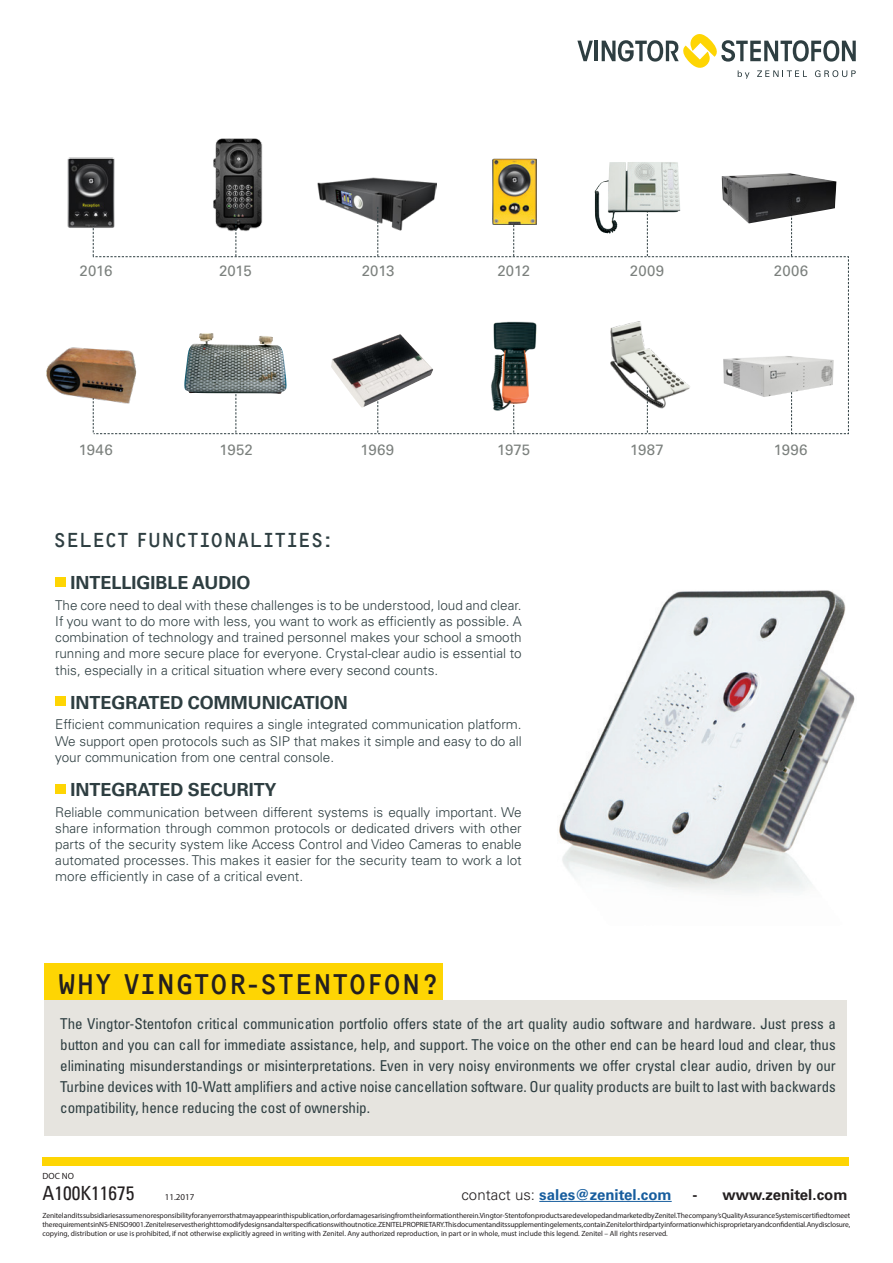
<style>
.page{position:relative;width:893px;height:1263px;background:#fff}
.page>*{position:absolute;margin:0;border:0;box-sizing:border-box;transform-origin:0 0}
.Heading_2{font:29.55px "OCRF Offc";color:#231f20}
.t1{font:21px "OCRF Offc";color:#2e3e41}
.Document_number{font:condensed 19.5px "Univers LT Std";color:#231f20}
.bubble_text{font:700 18px "Univers LT Std";color:#2e3e41}
.t2{font:condensed 15px/21px "Univers LT Std";letter-spacing:-.005em;color:#2e3e41;text-align:justify}
.Ingress{font:15px "Univers LT Std";letter-spacing:.01em;color:#7b807d}
.t3{font:700 15px "Univers LT Std";color:#175d9e}
.t4{font:700 15px "Univers LT Std";color:#231f20}
.bubble_text-2{font:300 13.5px/16.2px "Univers LT Std";color:#2e3e41;text-align:justify}
.Heading_2-2{font:9px "Myriad Pro";color:#231f20}
.Copyright{font:7.5px/9px "Myriad Pro";color:#231f20;text-align:justify}
.s1{font-weight:300;color:#231f20}
</style>
<div class="page">
<img style="left:559px;top:590px;width:296px;height:303px">
<div style="left:55px;top:577px;width:10px;height:9px;background:#fed503"></div>
<div style="left:55px;top:697px;width:10px;height:9px;background:#fed503"></div>
<div style="left:55px;top:784px;width:10px;height:9px;background:#fed503"></div>
<hr style="left:539px;top:1201px;width:133px;height:1px;background:#175d9e">
<svg style="left:577px;top:41px;width:16px;height:20px"></svg>
<hr style="left:595px;top:41px;width:3px;height:20px;background:#2e3e41">
<svg style="left:602px;top:34px;width:254px;height:45px"></svg>
<div style="left:43px;top:1157px;width:806px;height:9px;background:#fed503"></div>
<img style="left:213px;top:138px;width:50px;height:34px">
<svg style="left:93px;top:172px;width:756px;height:262px"></svg>
<img style="left:721px;top:173px;width:115px;height:50px">
<img style="left:723px;top:356px;width:111px;height:41px">
<img style="left:594px;top:162px;width:86px;height:72px">
<img style="left:481px;top:319px;width:63px;height:94px">
<img style="left:331px;top:334px;width:102px;height:74px">
<img style="left:46px;top:339px;width:96px;height:70px">
<img style="left:184px;top:333px;width:103px;height:61px">
<img style="left:594px;top:320px;width:116px;height:89px">
<img style="left:492px;top:158px;width:45px;height:66px">
<div style="left:45px;top:963px;width:398px;height:37px;background:#fed503"></div>
<div style="left:45px;top:1000px;width:802px;height:135px;background:#e6e4df"></div>
<img style="left:67px;top:157px;width:48px;height:71px">
<p class="Ingress" style="left:80px;top:262px;width:34px">2016</p>
<p class="Ingress" style="left:219px;top:262px;width:34px">2015</p>
<p class="Ingress" style="left:362px;top:262px;width:34px">2013</p>
<p class="Ingress" style="left:497px;top:262px;width:34px">2012</p>
<p class="Ingress" style="left:630px;top:262px;width:36px">2009</p>
<p class="Ingress" style="left:774px;top:262px;width:36px">2006</p>
<p class="Ingress" style="left:79px;top:441px;width:35px">1946</p>
<p class="Ingress" style="left:220px;top:441px;width:35px">1952</p>
<p class="Ingress" style="left:361px;top:441px;width:35px">1969</p>
<p class="Ingress" style="left:497px;top:441px;width:34px">1975</p>
<p class="Ingress" style="left:630px;top:441px;width:35px">1987</p>
<p class="Ingress" style="left:774px;top:441px;width:35px">1996</p>
<p class="t1" style="left:53px;top:527px;width:281px">SELECT FUNCTIONALITIES:</p>
<p class="bubble_text" style="left:70px;top:572px;width:181px">INTELLIGIBLE AUDIO</p>
<p class="bubble_text-2" style="left:55px;top:597px;width:468px">The core need to deal with these challenges is to be understood, loud and clear.<br>If you want to do more with less, you want to work as efficiently as possible. A combination of technology and trained personnel makes your school a smooth running and more secure place for everyone. Crystal-clear audio is essential to this, especially in a critical situation where every second counts.</p>
<p class="bubble_text" style="left:70px;top:692px;width:279px">INTEGRATED COMMUNICATION</p>
<p class="bubble_text-2" style="left:55px;top:716px;width:468px">Efficient communication requires a single integrated communication platform.<br>We support open protocols such as SIP that makes it simple and easy to do all your communication from one central console.</p>
<p class="bubble_text" style="left:70px;top:779px;width:207px">INTEGRATED SECURITY</p>
<p class="bubble_text-2" style="left:55px;top:804px;width:468px">Reliable communication between different systems is equally important. We share information through common protocols or dedicated drivers with other parts of the security system like Access Control and Video Cameras to enable automated processes. This makes it easier for the security team to work a lot more efficiently in case of a critical event.</p>
<p class="Heading_2" style="left:57px;top:965px;width:381px">WHY VINGTOR-STENTOFON?</p>
<p class="t2" style="left:60px;top:1013px;width:777px">The Vingtor-Stentofon critical communication portfolio offers state of the art quality audio software and hardware. Just press a button and you can call for immediate assistance, help, and support. The voice on the other end can be heard loud and clear, thus eliminating misunderstandings or misinterpretations. Even in very noisy environments we offer crystal clear audio, driven by our Turbine devices with 10-Watt amplifiers and active noise cancellation software. Our quality products are built to last with backwards compatibility, hence reducing the cost of ownership.</p>
<p class="Heading_2-2" style="left:43px;top:1171px;width:33px">DOC NO</p>
<p class="Document_number" style="left:43px;top:1180px;width:94px">A100K11675</p>
<p class="t3" style="left:461px;top:1186px;width:212px"><span class="s1">contact us:</span> sales@zenitel.com</p>
<p class="t4" style="left:693px;top:1186px;width:156px">- www.zenitel.com</p>
<p class="Copyright" style="left:43px;top:1211px;width:809px">Zenitel and its subsidiaries assume no responsibility for any errors that may appear in this publication, or for damages arising from the information therein. Vingtor-Stentofon products are developed and marketed by Zenitel. The company’s Quality Assurance System is certified to meet the requirements in NS-EN ISO 9001. Zenitel reserves the right to modify designs and alter specifications without notice. ZENITEL PROPRIETARY. This document and its supplementing elements, contain Zenitel or third party information which is proprietary and confidential. Any disclosure, copying, distribution or use is prohibited, if not otherwise explicitly agreed in writing with Zenitel. Any authorized reproduction, in part or in whole, must include this legend. Zenitel – All rights reserved.</p>
<p class="Heading_2-2" style="left:165px;top:1191px;width:31px">11.2017</p>
</div>
